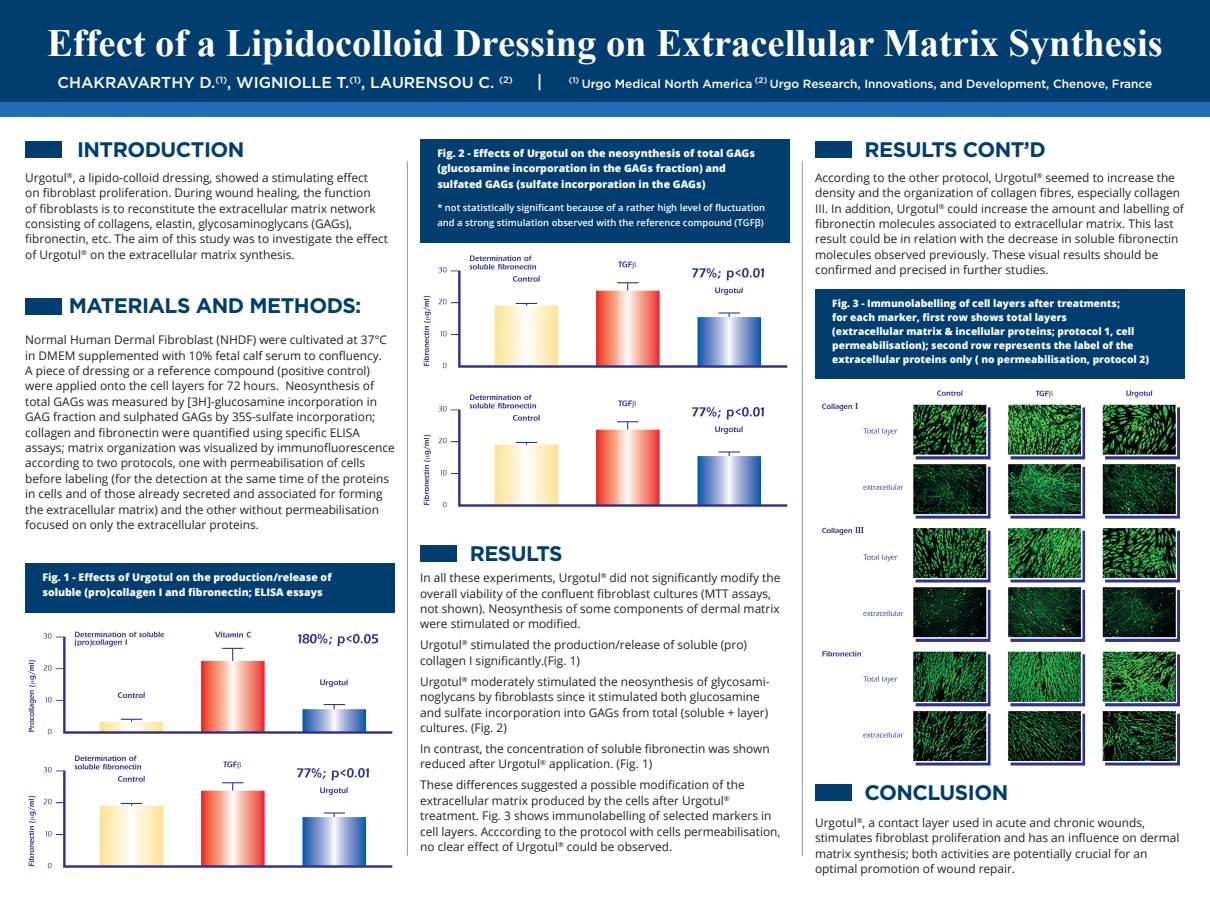
<style>
.page{position:relative;width:1210px;height:908px;background:#fff}
.page>*{position:absolute;margin:0;border:0;box-sizing:border-box;transform-origin:0 0}
.t1{font:700 38.5px "Times New Roman";color:#fff}
.t2{font:700 21px "Gotham HTF";letter-spacing:-.025em;color:#003e6f}
.t3{font:500 17.36px "Gotham HTF";color:#fff}
.t4{font:500 15.75px "Gotham HTF";color:#fff}
.t5{font:11.9px/15.4px "Open Sans";color:#231f20}
.t6{font:500 11.9px "Gotham HTF";color:#fff}
.t7{font:800 10.5px/15.3px "Open Sans";color:#fff}
.t8{font:800 10.15px/14px "Open Sans";color:#fff}
.t9{font:600 9.45px/15.3px "Open Sans";color:#fff}
</style>
<div class="page">
<div style="left:0;top:0;width:1210px;height:104px;background:#003e6f"></div>
<div style="left:25px;top:141px;width:37px;height:16px;background:#003e6f"></div>
<div style="left:25px;top:563px;width:370px;height:49px;background:#003e6f"></div>
<div style="left:815px;top:289px;width:369px;height:90px;background:#003e6f"></div>
<div style="left:420px;top:139px;width:370px;height:103px;background:#003e6f"></div>
<div style="left:25px;top:298px;width:37px;height:16px;background:#003e6f"></div>
<div style="left:420px;top:545px;width:37px;height:16px;background:#003e6f"></div>
<div style="left:815px;top:141px;width:37px;height:17px;background:#003e6f"></div>
<div style="left:815px;top:784px;width:37px;height:16px;background:#003e6f"></div>
<div style="left:0;top:102px;width:1210px;height:15px;background:#226bb5"></div>
<hr style="left:407px;top:161px;width:1px;height:694px;background:#939598">
<hr style="left:802px;top:161px;width:1px;height:694px;background:#939598">
<img style="left:28px;top:755px;width:365px;height:114px">
<img style="left:423px;top:255px;width:365px;height:114px">
<img style="left:423px;top:394px;width:365px;height:114px">
<img style="left:28px;top:631px;width:365px;height:104px">
<img style="left:822px;top:390px;width:358px;height:376px">
<p class="t1" style="left:47px;top:16px;width:1117px">Effect of a Lipidocolloid Dressing on Extracellular Matrix Synthesis</p>
<p class="t4" style="left:58px;top:73px;width:457px">CHAKRAVARTHY D.<sup>(1)</sup>, WIGNIOLLE T.<sup>(1)</sup>, LAURENSOU C. <sup>(2)</sup></p>
<p class="t3" style="left:537px;top:72px;width:7px">|</p>
<p class="t6" style="left:569px;top:77px;width:585px"><sup>(1)</sup> Urgo Medical North America <sup>(2)</sup> Urgo Research, Innovations, and Development, Chenove, France</p>
<p class="t2" style="left:77px;top:137px;width:169px">INTRODUCTION</p>
<p class="t5" style="left:25px;top:169px;width:364px">Urgotul<sup>®</sup>, a lipido-colloid dressing, showed a stimulating effect<br>on fibroblast proliferation. During wound healing, the function<br>of fibroblasts is to reconstitute the extracellular matrix network consisting of collagens, elastin, glycosaminoglycans (GAGs), fibronectin, etc. The aim of this study was to investigate the effect of Urgotul<sup>®</sup> on the extracellular matrix synthesis.</p>
<p class="t7" style="left:437px;top:145px;width:319px">Fig. 2 - Effects of Urgotul on the neosynthesis of total GAGs (glucosamine incorporation in the GAGs fraction) and sulfated GAGs (sulfate incorporation in the GAGs)</p>
<p class="t9" style="left:437px;top:199px;width:329px">* not statistically significant because of a rather high level of fluctuation and a strong stimulation observed with the reference compound (TGFβ)</p>
<p class="t2" style="left:864px;top:137px;width:183px">RESULTS CONT’D</p>
<p class="t5" style="left:815px;top:169px;width:370px">According to the other protocol, Urgotul<sup>®</sup> seemed to increase the density and the organization of collagen fibres, especially collagen III. In addition, Urgotul<sup>®</sup> could increase the amount and labelling of fibronectin molecules associated to extracellular matrix. This last result could be in relation with the decrease in soluble fibronectin molecules observed previously. These visual results should be confirmed and precised in further studies.</p>
<p class="t2" style="left:69px;top:293px;width:294px">MATERIALS AND METHODS:</p>
<p class="t5" style="left:25px;top:331px;width:371px">Normal Human Dermal Fibroblast (NHDF) were cultivated at 37°C in DMEM supplemented with 10% fetal calf serum to confluency.<br>A piece of dressing or a reference compound (positive control) were applied onto the cell layers for 72 hours. Neosynthesis of total GAGs was measured by [3H]-glucosamine incorporation in GAG fraction and sulphated GAGs by 35S-sulfate incorporation; collagen and fibronectin were quantified using specific ELISA assays; matrix organization was visualized by immunofluorescence according to two protocols, one with permeabilisation of cells before labeling (for the detection at the same time of the proteins in cells and of those already secreted and associated for forming the extracellular matrix) and the other without permeabilisation focused on only the extracellular proteins.</p>
<p class="t8" style="left:832px;top:296px;width:318px">Fig. 3 - Immunolabelling of cell layers after treatments;<br>for each marker, first row shows total layers<br>(extracellular matrix &amp; incellular proteins; protocol 1, cell permeabilisation); second row represents the label of the extracellular proteins only ( no permeabilisation, protocol 2)</p>
<p class="t2" style="left:470px;top:541px;width:95px">RESULTS</p>
<p class="t7" style="left:42px;top:569px;width:291px">Fig. 1 - Effects of Urgotul on the production/release of soluble (pro)collagen I and fibronectin; ELISA essays</p>
<p class="t5" style="left:420px;top:569px;width:362px">In all these experiments, Urgotul<sup>®</sup> did not significantly modify the overall viability of the confluent fibroblast cultures (MTT assays, not shown). Neosynthesis of some components of dermal matrix were stimulated or modified.</p>
<p class="t5" style="left:420px;top:636px;width:328px">Urgotul<sup>®</sup> stimulated the production/release of soluble (pro) collagen I significantly.(Fig. 1)</p>
<p class="t5" style="left:420px;top:673px;width:351px">Urgotul<sup>®</sup> moderately stimulated the neosynthesis of glycosami&shy;noglycans by fibroblasts since it stimulated both glucosamine and sulfate incorporation into GAGs from total (soluble + layer) cultures. (Fig. 2)</p>
<p class="t5" style="left:420px;top:740px;width:351px">In contrast, the concentration of soluble fibronectin was shown reduced after Urgotul<sup>®</sup> application. (Fig. 1)</p>
<p class="t5" style="left:420px;top:776px;width:362px">These differences suggested a possible modification of the extracellular matrix produced by the cells after Urgotul<sup>® </sup>treatment. Fig. 3 shows immunolabelling of selected markers in cell layers. Acccording to the protocol with cells permeabilisation, no clear effect of Urgotul<sup>®</sup> could be observed.</p>
<p class="t2" style="left:864px;top:780px;width:145px">CONCLUSION</p>
<p class="t5" style="left:815px;top:814px;width:366px">Urgotul<sup>®</sup>, a contact layer used in acute and chronic wounds, stimulates fibroblast proliferation and has an influence on dermal matrix synthesis; both activities are potentially crucial for an optimal promotion of wound repair.</p>
</div>
